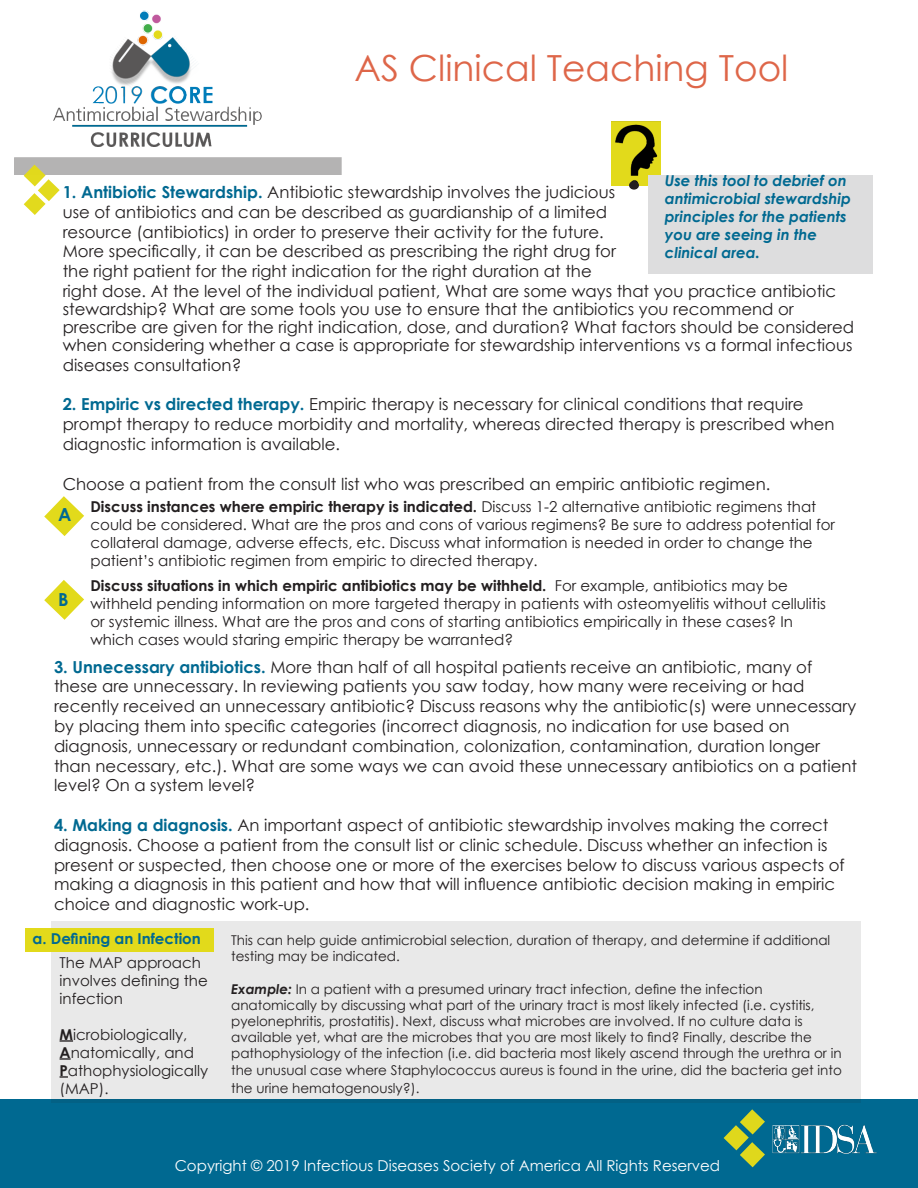
<style>
.page{position:relative;width:918px;height:1188px;background:#fff}
.page>*{position:absolute;margin:0;border:0;box-sizing:border-box;transform-origin:0 0}
.t1{font:36px "Century Gothic";color:#de6649}
.t2{font:700 18px "Century Gothic";color:#006991}
.t3{font:16.5px/19.8px "Century Gothic";color:#231f20}
.t4{font:15px/18px "Century Gothic";color:#231f20}
.t5{font:italic 700 15px/18px "Century Gothic";color:#006991}
.t6{font:15px "Century Gothic";color:#fff}
.t7{font:700 15px "Century Gothic";color:#006991}
.t8{font:13.5px/16.2px "Century Gothic";color:#231f20}
.s1{font-weight:700;color:#006991}
.s2{font-weight:700}
.s3{font-weight:700;font-style:italic}
</style>
<div class="page">
<div style="left:0;top:1100px;width:918px;height:88px;background:#006991"></div>
<svg style="left:724px;top:1109px;width:41px;height:58px"></svg>
<svg style="left:44px;top:580px;width:40px;height:40px"></svg>
<div style="left:15px;top:158px;width:326px;height:16px;background:#b4b3b3"></div>
<svg style="left:24px;top:165px;width:36px;height:50px"></svg>
<img style="left:42px;top:10px;width:225px;height:148px">
<img style="left:772px;top:1124px;width:105px;height:30px">
<img style="left:611px;top:121px;width:50px;height:65px">
<div style="left:630px;top:182px;width:8px;height:7px;background:#231f20;border-radius:50%"></div>
<div style="left:629px;top:181px;width:10px;height:9px;border:2px solid #231f20;border-radius:50%"></div>
<svg style="left:44px;top:496px;width:40px;height:40px"></svg>
<div style="left:51px;top:921px;width:810px;height:182px;background:#e9e9e9"></div>
<svg style="left:60px;top:1040px;width:13px;height:2px"></svg>
<svg style="left:60px;top:1058px;width:11px;height:2px"></svg>
<svg style="left:60px;top:1076px;width:8px;height:2px"></svg>
<div style="left:25px;top:928px;width:188px;height:24px;background:#e2da1b"></div>
<div style="left:648px;top:175px;width:225px;height:99px;background:#ddddde"></div>
<p class="t1" style="left:354px;top:43px;width:436px">AS Clinical Teaching Tool</p>
<p class="t5" style="left:665px;top:171px;width:184px">Use this tool to debrief on</p>
<p class="t5" style="left:665px;top:189px;width:188px">antimicrobial stewardship principles for the patients you are seeing in the clinical area.</p>
<p class="t3" style="left:63px;top:182px;width:775px"><span class="s1">1. Antibiotic Stewardship.</span> Antibiotic stewardship involves the judicious<br>use of antibiotics and can be described as guardianship of a limited<br>resource (antibiotics) in order to preserve their activity for the future.<br>More specifically, it can be described as prescribing the right drug for<br>the right patient for the right indication for the right duration at the<br>right dose. At the level of the individual patient, What are some ways that you practice antibiotic</p>
<p class="t3" style="left:63px;top:300px;width:793px;line-height:18px">stewardship? What are some tools you use to ensure that the antibiotics you recommend or prescribe are given for the right indication, dose, and duration? What factors should be considered when considering whether a case is appropriate for stewardship interventions vs a formal infectious</p>
<p class="t3" style="left:63px;top:355px;width:180px">diseases consultation?</p>
<p class="t3" style="left:63px;top:394px;width:773px"><span class="s1">2. Empiric vs directed therapy.</span> Empiric therapy is necessary for clinical conditions that require prompt therapy to reduce morbidity and mortality, whereas directed therapy is prescribed when diagnostic information is available.</p>
<p class="t3" style="left:63px;top:473px;width:709px">Choose a patient from the consult list who was prescribed an empiric antibiotic regimen.</p>
<p class="t2" style="left:58px;top:501px;width:15px">A</p>
<p class="t2" style="left:58px;top:586px;width:12px">B</p>
<p class="t4" style="left:90px;top:498px;width:746px"><span class="s2">Discuss instances where empiric therapy is indicated.</span> Discuss 1-2 alternative antibiotic regimens that could be considered. What are the pros and cons of various regimens? Be sure to address potential for collateral damage, adverse effects, etc. Discuss what information is needed in order to change the patient’s antibiotic regimen from empiric to directed therapy.</p>
<p class="t4" style="left:90px;top:576px;width:737px"><span class="s2">Discuss situations in which empiric antibiotics may be withheld.</span> For example, antibiotics may be withheld pending information on more targeted therapy in patients with osteomyelitis without cellulitis or systemic illness. What are the pros and cons of starting antibiotics empirically in these cases? In which cases would staring empiric therapy be warranted?</p>
<p class="t3" style="left:54px;top:657px;width:805px"><span class="s1">3. Unnecessary antibiotics.</span> More than half of all hospital patients receive an antibiotic, many of these are unnecessary. In reviewing patients you saw today, how many were receiving or had recently received an unnecessary antibiotic? Discuss reasons why the antibiotic(s) were unnecessary by placing them into specific categories (incorrect diagnosis, no indication for use based on diagnosis, unnecessary or redundant combination, colonization, contamination, duration longer than necessary, etc.). What are some ways we can avoid these unnecessary antibiotics on a patient level? On a system level?</p>
<p class="t3" style="left:54px;top:815px;width:792px"><span class="s1">4. Making a diagnosis.</span> An important aspect of antibiotic stewardship involves making the correct diagnosis. Choose a patient from the consult list or clinic schedule. Discuss whether an infection is present or suspected, then choose one or more of the exercises below to discuss various aspects of making a diagnosis in this patient and how that will influence antibiotic decision making in empiric choice and diagnostic work-up.</p>
<p class="t7" style="left:33px;top:927px;width:170px">a. Defining an Infection</p>
<p class="t4" style="left:60px;top:953px;width:150px">The MAP approach involves defining the infection</p>
<p class="t4" style="left:60px;top:1025px;width:150px"><span class="s2">M</span>icrobiologically,<br><span class="s2">A</span>natomically, and<br><span class="s2">P</span>athophysiologically (MAP).</p>
<p class="t8" style="left:231px;top:932px;width:601px">This can help guide antimicrobial selection, duration of therapy, and determine if additional testing may be indicated.</p>
<p class="t8" style="left:231px;top:980px;width:612px"><span class="s3">Example:</span> In a patient with a presumed urinary tract infection, define the infection anatomically by discussing what part of the urinary tract is most likely infected (i.e. cystitis, pyelonephritis, prostatitis). Next, discuss what microbes are involved. If no culture data is available yet, what are the microbes that you are most likely to find? Finally, describe the pathophysiology of the infection (i.e. did bacteria most likely ascend through the urethra or in the unusual case where Staphylococcus aureus is found in the urine, did the bacteria get into</p>
<p class="t8" style="left:231px;top:1079px;width:190px">the urine hematogenously?).</p>
<p class="t6" style="left:175px;top:1155px;width:547px">Copyright © 2019 Infectious Diseases Society of America All Rights Reserved</p>
</div>
